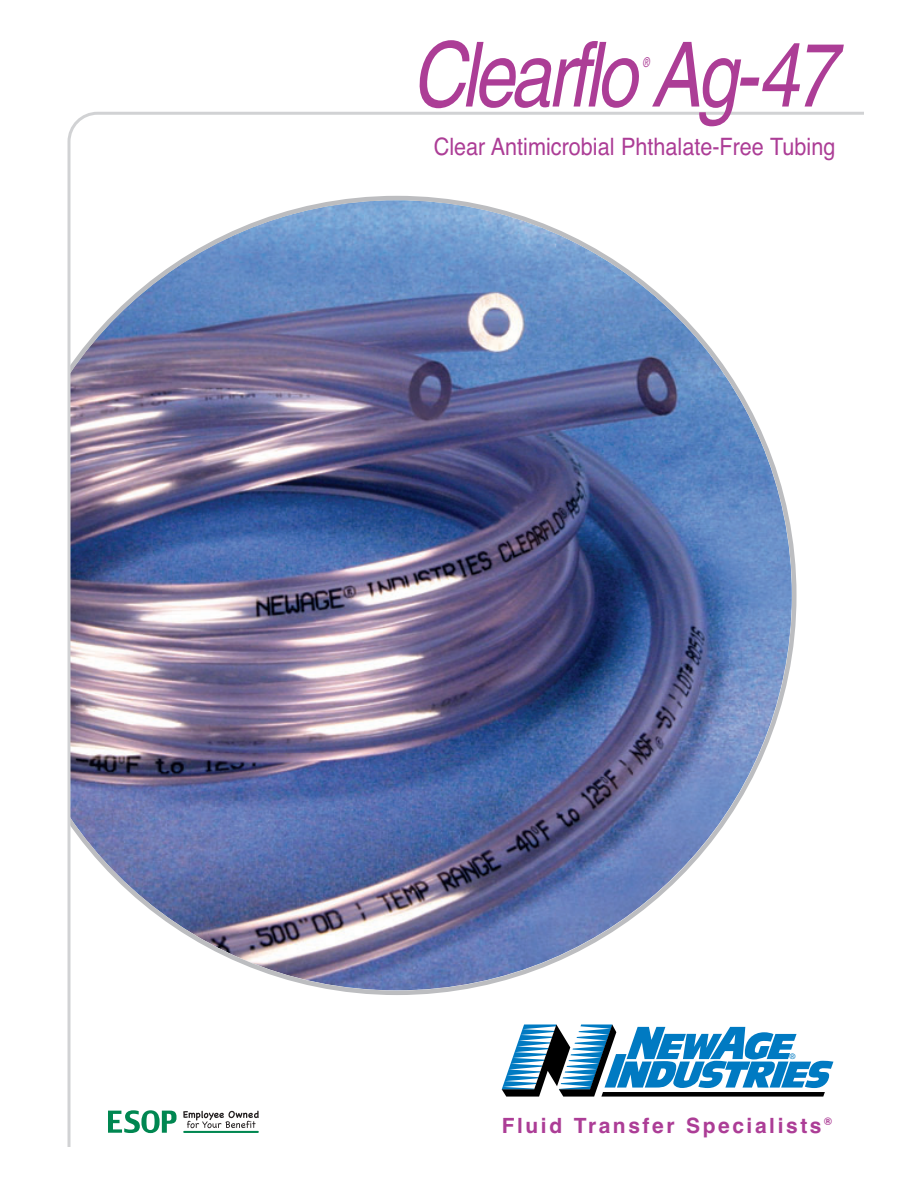
<style>
.page{position:relative;width:918px;height:1188px;background:#fff}
.page>*{position:absolute;margin:0;border:0;box-sizing:border-box;transform-origin:0 0}
.t1{font:italic 90px "Helvetica";color:#ac3d96;scale:.82 1}
.t2{font:24px "Helvetica";color:#ac3d96;scale:.9 1}
.t3{font:700 21px "Helvetica";letter-spacing:.12em;color:#ac3d96}
.t4{font:13.5px "Helvetica";color:#ac3d96;scale:.66 1}
.t5{font:7.5px "Helvetica";color:#007ac2}
</style>
<div class="page">
<img style="left:68px;top:112px;width:796px;height:1035px">
<div style="left:108px;top:1110px;width:162px;height:78px;background:#fff"></div>
<svg style="left:108px;top:1110px;width:69px;height:23px"></svg>
<svg style="left:183px;top:1111px;width:76px;height:17px"></svg>
<hr style="left:184px;top:1131px;width:74px;height:2px;background:#008751">
<svg style="left:502px;top:1024px;width:331px;height:73px"></svg>
<h1 class="t1" style="left:412px;top:42px;width:536px">Clearflo Ag-47</h1>
<p class="t2" style="left:434px;top:137px;width:448px">Clear Antimicrobial Phthalate-Free Tubing</p>
<p class="t4" style="left:643px;top:57px;width:11px">®</p>
<p class="t5" style="left:790px;top:1054px;width:7px">®</p>
<p class="t3" style="left:502px;top:1118px;width:332px">Fluid Transfer Specialists <sup>®</sup></p>
</div>
